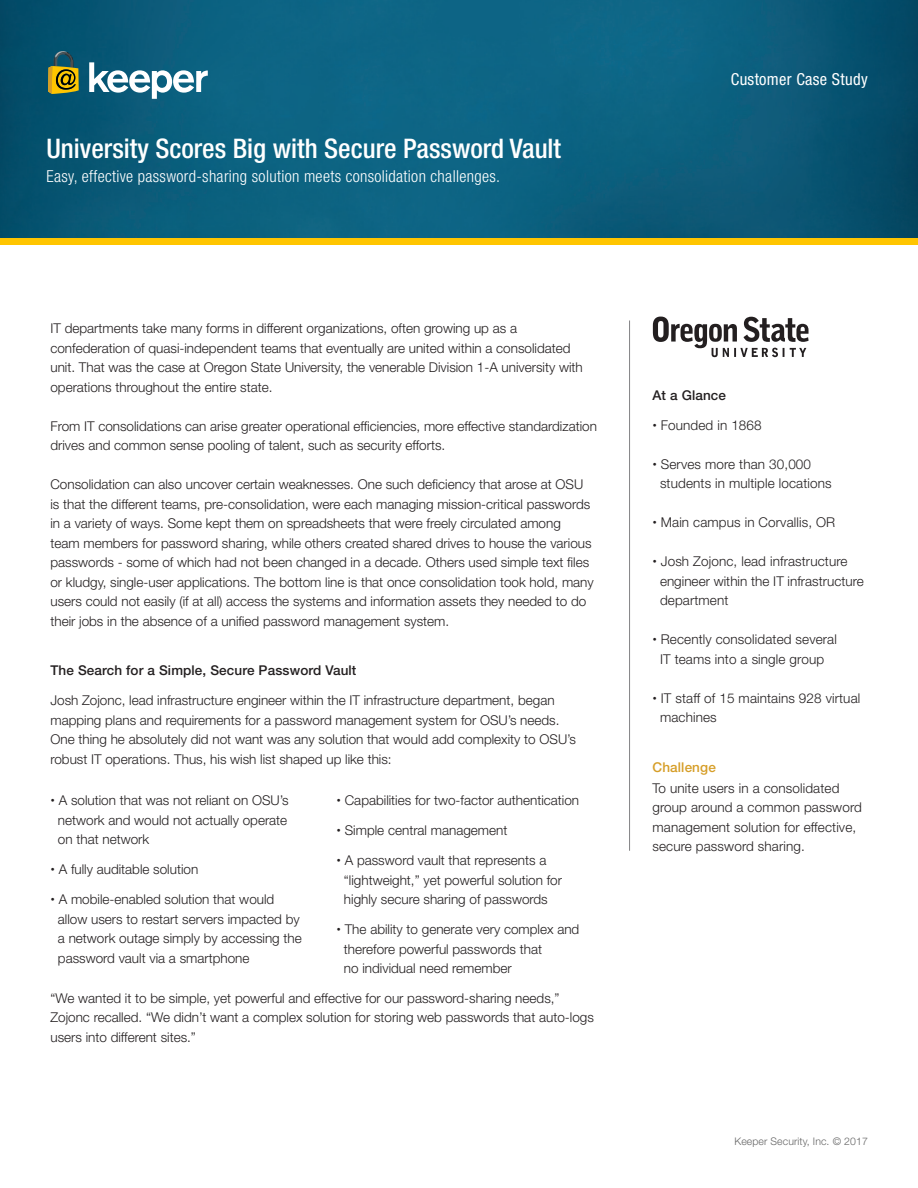
<style>
.page{position:relative;width:918px;height:1188px;background:#fff}
.page>*{position:absolute;margin:0;border:0;box-sizing:border-box;transform-origin:0 0}
.t1{font:500 condensed 27px "Helvetica Neue LT Std";color:#fff}
.t2{font:300 condensed 16.5px "Helvetica Neue LT Std";letter-spacing:.02em;color:#fff}
.t3{font:condensed 16.5px "Helvetica Neue LT Std";letter-spacing:.02em;color:#fff}
.t4{font:300 13.5px/19.5px "Helvetica Neue LT Std";color:#231f20}
.t5{font:500 13.5px "Helvetica Neue LT Std";letter-spacing:.01em;color:#231f20}
.t6{font:500 13.5px "Helvetica Neue LT Std";letter-spacing:.01em;color:#d69e28}
.t7{font:300 10.5px "Helvetica Neue LT Std";letter-spacing:.01em;color:#666}
.s1{font-weight:700;font-size:16.5px}
</style>
<div class="page">
<img style="left:0;top:0;width:918px;height:238px">
<div style="left:0;top:238px;width:918px;height:7px;background:#ffc500"></div>
<svg style="left:89px;top:62px;width:119px;height:37px"></svg>
<svg style="left:48px;top:49px;width:31px;height:45px"></svg>
<hr style="left:629px;top:321px;width:1px;height:530px;background:#57585a">
<svg style="left:653px;top:317px;width:156px;height:40px"></svg>
<p class="t1" style="left:46px;top:132px;width:516px">University Scores Big with Secure Password Vault</p>
<p class="t2" style="left:46px;top:167px;width:455px">Easy, effective password-sharing solution meets consolidation challenges.</p>
<p class="t4" style="left:50px;top:318px;width:534px">IT departments take many forms in different organizations, often growing up as a confederation of quasi-independent teams that eventually are united within a consolidated unit. That was the case at Oregon State University, the venerable Division 1-A university with operations throughout the entire state.</p>
<p class="t4" style="left:50px;top:416px;width:548px">From IT consolidations can arise greater operational efficiencies, more effective standardization drives and common sense pooling of talent, such as security efforts.</p>
<p class="t4" style="left:50px;top:474px;width:545px">Consolidation can also uncover certain weaknesses. One such deficiency that arose at OSU is that the different teams, pre-consolidation, were each managing mission-critical passwords in a variety of ways. Some kept them on spreadsheets that were freely circulated among<br>team members for password sharing, while others created shared drives to house the various passwords - some of which had not been changed in a decade. Others used simple text files or kludgy, single-user applications. The bottom line is that once consolidation took hold, many users could not easily (if at all) access the systems and information assets they needed to do their jobs in the absence of a unified password management system.</p>
<p class="t5" style="left:50px;top:662px;width:307px">The Search for a Simple, Secure Password Vault</p>
<p class="t4" style="left:50px;top:690px;width:527px">Josh Zojonc, lead infrastructure engineer within the IT infrastructure department, began mapping plans and requirements for a password management system for OSU’s needs.<br>One thing he absolutely did not want was any solution that would add complexity to OSU’s robust IT operations. Thus, his wish list shaped up like this:</p>
<p class="t4" style="left:58px;top:790px;width:232px;text-align:justify;text-indent:-8px"><span class="s1">·</span> A solution that was not reliant on OSU’s network and would not actually operate on that network</p>
<p class="t4" style="left:50px;top:859px;width:149px"><span class="s1">·</span> A fully auditable solution</p>
<p class="t4" style="left:58px;top:889px;width:245px;text-indent:-8px"><span class="s1">·</span> A mobile-enabled solution that would allow users to restart servers impacted by a network outage simply by accessing the password vault via a smartphone</p>
<p class="t4" style="left:336px;top:790px;width:244px"><span class="s1">·</span> Capabilities for two-factor authentication</p>
<p class="t4" style="left:336px;top:820px;width:172px"><span class="s1">·</span> Simple central management</p>
<p class="t4" style="left:344px;top:850px;width:220px;text-indent:-8px"><span class="s1">·</span> A password vault that represents a “lightweight,” yet powerful solution for highly secure sharing of passwords</p>
<p class="t4" style="left:344px;top:919px;width:237px;text-indent:-8px"><span class="s1">·</span> The ability to generate very complex and therefore powerful passwords that<br>no individual need remember</p>
<p class="t4" style="left:50px;top:988px;width:545px">“We wanted it to be simple, yet powerful and effective for our password-sharing needs,”<br>Zojonc recalled. “We didn’t want a complex solution for storing web passwords that auto-logs users into different sites.”</p>
<p class="t3" style="left:731px;top:70px;width:139px">Customer Case Study</p>
<p class="t5" style="left:652px;top:387px;width:75px">At a Glance</p>
<p class="t4" style="left:652px;top:415px;width:111px"><span class="s1">·</span> Founded in 1868</p>
<p class="t4" style="left:652px;top:454px;width:160px"><span class="s1">·</span> Serves more than 30,000</p>
<p class="t4" style="left:660px;top:473px;width:173px">students in multiple locations</p>
<p class="t4" style="left:652px;top:512px;width:184px"><span class="s1">·</span> Main campus in Corvallis, OR</p>
<p class="t4" style="left:660px;top:551px;width:205px;text-indent:-8px"><span class="s1">·</span> Josh Zojonc, lead infrastructure engineer within the IT infrastructure department</p>
<p class="t4" style="left:652px;top:629px;width:186px;text-align:center"><span class="s1">·</span> Recently consolidated several<br>IT teams into a single group</p>
<p class="t4" style="left:660px;top:688px;width:202px;text-indent:-8px"><span class="s1">·</span> IT staff of 15 maintains 928 virtual machines</p>
<p class="t6" style="left:652px;top:759px;width:65px">Challenge</p>
<p class="t4" style="left:652px;top:778px;width:211px">To unite users in a consolidated group around a common password management solution for effective, secure password sharing.</p>
<p class="t7" style="left:734px;top:1134px;width:135px">Keeper Security, Inc. © 2017</p>
</div>
